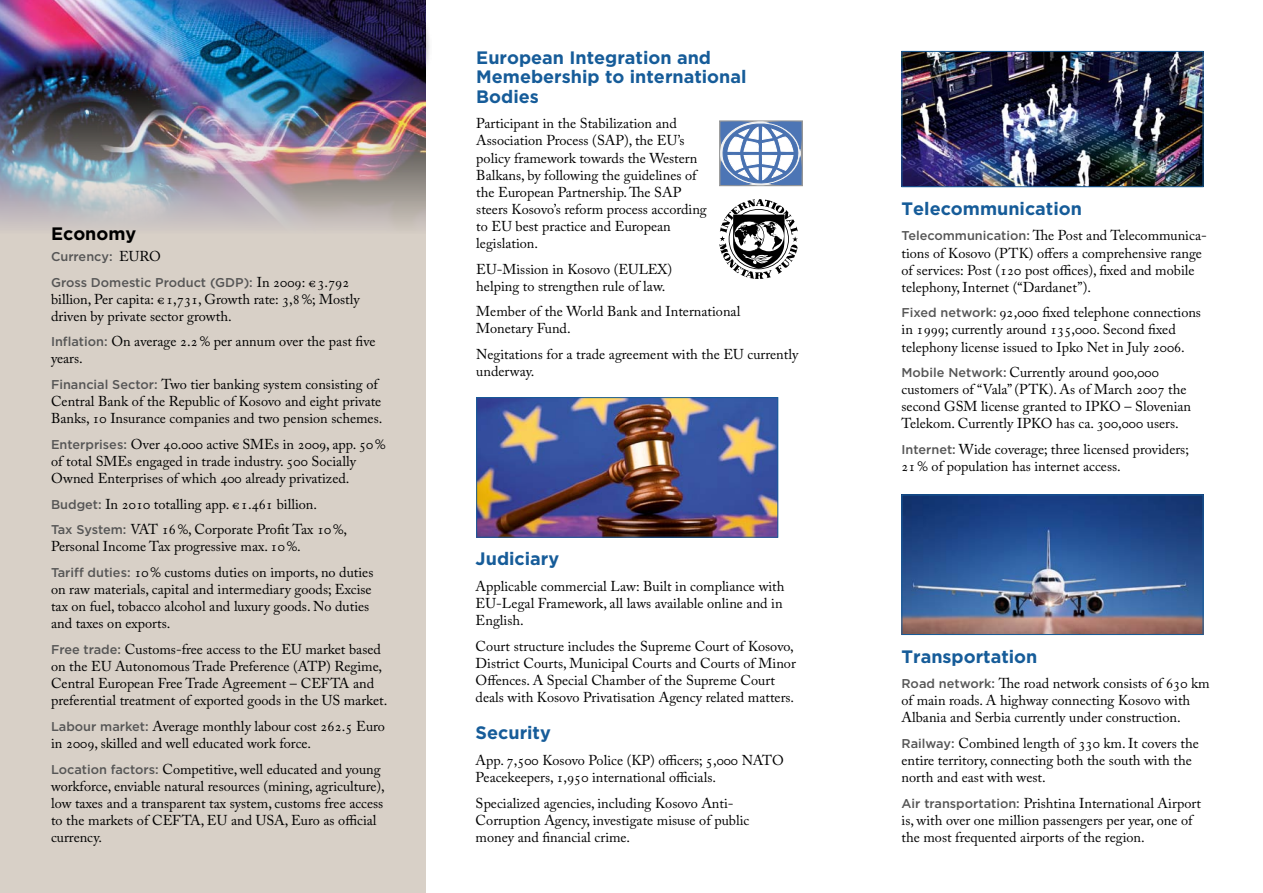
<style>
.page{position:relative;width:1263px;height:893px;background:#fff}
.page>*{position:absolute;margin:0;border:0;box-sizing:border-box;transform-origin:0 0}
.t1{font:700 18px/19.5px "Gotham";color:#165c99}
.t2{font:700 18px "Gotham";color:#000}
.t3{font:14.25px/17.1px "Adobe Caslon Pro";color:#000}
.t4{font:500 12.75px/25.7px "Gotham";color:#565656}
.s1{font-family:"Adobe Caslon Pro";font-weight:400;font-size:14.25px;color:#000}
.s2{font-family:"Gotham";font-weight:500;font-size:12.75px;color:#565656}
</style>
<div class="page">
<div style="left:0;top:0;width:425px;height:893px;background:#d8d0c7"></div>
<img style="left:903px;top:53px;width:298px;height:132px">
<div style="left:901px;top:51px;width:302px;height:136px;border:1px solid #165c99"></div>
<div style="left:297px;top:0;width:136px;height:115px;background:#000;opacity:.75"></div>
<img style="left:0;top:0;width:425px;height:229px">
<img style="left:478px;top:399px;width:298px;height:137px">
<div style="left:476px;top:397px;width:302px;height:141px;border:1px solid #165c99"></div>
<img style="left:903px;top:497px;width:298px;height:136px">
<div style="left:901px;top:495px;width:302px;height:140px;border:1px solid #165c99"></div>
<div style="left:719px;top:121px;width:83px;height:65px;border:1px solid #969798"></div>
<svg style="left:720px;top:121px;width:82px;height:64px"></svg>
<svg style="left:719px;top:199px;width:79px;height:80px"></svg>
<p class="t2" style="left:51px;top:223px;width:87px">Economy</p>
<p class="t4" style="left:51px;top:243px;width:300px">Currency: <span class="s1">EURO<br></span>Gross Domestic Product (GDP): <span class="s1">In 2009: €3.792</span></p>
<p class="t3" style="left:51px;top:290px;width:310px">billion, Per capita: €1,731, Growth rate: 3,8%; Mostly driven by private sector growth.</p>
<p class="t3" style="left:51px;top:333px;width:326px"><span class="s2">Inflation:</span> On average 2.2% per annum over the past five years.</p>
<p class="t3" style="left:51px;top:376px;width:333px"><span class="s2">Financial Sector:</span> Two tier banking system consisting of<br>Central Bank of the Republic of Kosovo and eight private<br>Banks, 10 Insurance companies and two pension schemes.</p>
<p class="t3" style="left:51px;top:435px;width:336px"><span class="s2">Enterprises:</span> Over 40.000 active SMEs in 2009, app. 50% of total SMEs engaged in trade industry. 500 Socially<br>Owned Enterprises of which 400 already privatized.</p>
<p class="t3" style="left:51px;top:491px;width:298px;line-height:25.7px"><span class="s2">Budget:</span> In 2010 totalling app. €1.461 billion.<br><span class="s2">Tax System:</span> VAT 16%, Corporate Profit Tax 10%,</p>
<p class="t3" style="left:51px;top:534px;width:324px;line-height:25.7px">Personal Income Tax progressive max. 10%.<br><span class="s2">Tariff duties:</span> 10% customs duties on imports, no duties</p>
<p class="t3" style="left:51px;top:581px;width:322px">on raw materials, capital and intermediary goods; Excise tax on fuel, tobacco alcohol and luxury goods. No duties and taxes on exports.</p>
<p class="t3" style="left:51px;top:640px;width:338px"><span class="s2">Free trade:</span> Customs-free access to the EU market based on the EU Autonomous Trade Preference (ATP) Regime, Central European Free Trade Agreement – CEFTA and preferential treatment of exported goods in the US market.</p>
<p class="t3" style="left:51px;top:717px;width:335px"><span class="s2">Labour market:</span> Average monthly labour cost 262.5 Euro in 2009, skilled and well educated work force.</p>
<p class="t3" style="left:51px;top:760px;width:335px"><span class="s2">Location factors:</span> Competitive, well educated and young workforce, enviable natural resources (mining, agriculture), low taxes and a transparent tax system, customs free access to the markets of CEFTA, EU and USA, Euro as official currency.</p>
<p class="t1" style="left:476px;top:47px;width:272px">European Integration and<br>Memebership to international<br>Bodies</p>
<p class="t3" style="left:476px;top:115px;width:232px">Participant in the Stabilization and Association Process (SAP), the EU’s policy framework towards the Western Balkans, by following the guidelines of the European Partnership. The SAP steers Kosovo’s reform process according to EU best practice and European legislation.</p>
<p class="t3" style="left:476px;top:260px;width:197px">EU-Mission in Kosovo (EULEX) helping to strengthen rule of law.</p>
<p class="t3" style="left:476px;top:303px;width:266px">Member of the World Bank and International<br>Monetary Fund.</p>
<p class="t3" style="left:476px;top:346px;width:324px">Negitations for a trade agreement with the EU currently underway.</p>
<p class="t1" style="left:476px;top:549px;width:85px">Judiciary</p>
<p class="t3" style="left:476px;top:577px;width:310px">Applicable commercial Law: Built in compliance with<br>EU-Legal Framework, all laws available online and in<br>English.</p>
<p class="t3" style="left:476px;top:637px;width:322px">Court structure includes the Supreme Court of Kosovo, District Courts, Municipal Courts and Courts of Minor Offences. A Special Chamber of the Supreme Court deals with Kosovo Privatisation Agency related matters.</p>
<p class="t1" style="left:476px;top:723px;width:77px">Security</p>
<p class="t3" style="left:476px;top:752px;width:310px">App. 7,500 Kosovo Police (KP) officers; 5,000 NATO<br>Peacekeepers, 1,950 international officials.</p>
<p class="t3" style="left:476px;top:794px;width:275px">Specialized agencies, including Kosovo Anti-<br>Corruption Agency, investigate misuse of public money and financial crime.</p>
<p class="t1" style="left:901px;top:198px;width:182px">Telecommunication</p>
<p class="t3" style="left:901px;top:227px;width:307px"><span class="s2">Telecommunication:</span> The Post and Telecommunica&shy;tions of Kosovo (PTK) offers a comprehensive range of services: Post (120 post offices), fixed and mobile telephony, Internet (“Dardanet”).</p>
<p class="t3" style="left:901px;top:304px;width:301px"><span class="s2">Fixed network:</span> 92,000 fixed telephone connections in 1999; currently around 135,000. Second fixed telephony license issued to Ipko Net in July 2006.</p>
<p class="t3" style="left:901px;top:364px;width:291px"><span class="s2">Mobile Network:</span> Currently around 900,000 customers of “Vala” (PTK). As of March 2007 the second GSM license granted to IPKO – Slovenian Telekom. Currently IPKO has ca. 300,000 users.</p>
<p class="t3" style="left:901px;top:441px;width:289px"><span class="s2">Internet:</span> Wide coverage; three licensed providers;<br>21% of population has internet access.</p>
<p class="t1" style="left:901px;top:646px;width:137px">Transportation</p>
<p class="t3" style="left:901px;top:675px;width:310px"><span class="s2">Road network:</span> The road network consists of 630 km of main roads. A highway connecting Kosovo with<br>Albania and Serbia currently under construction.</p>
<p class="t3" style="left:901px;top:734px;width:299px"><span class="s2">Railway:</span> Combined length of 330 km. It covers the entire territory, connecting both the south with the north and east with west.</p>
<p class="t3" style="left:901px;top:794px;width:301px"><span class="s2">Air transportation:</span> Prishtina International Airport is, with over one million passengers per year, one of the most frequented airports of the region.</p>
</div>
